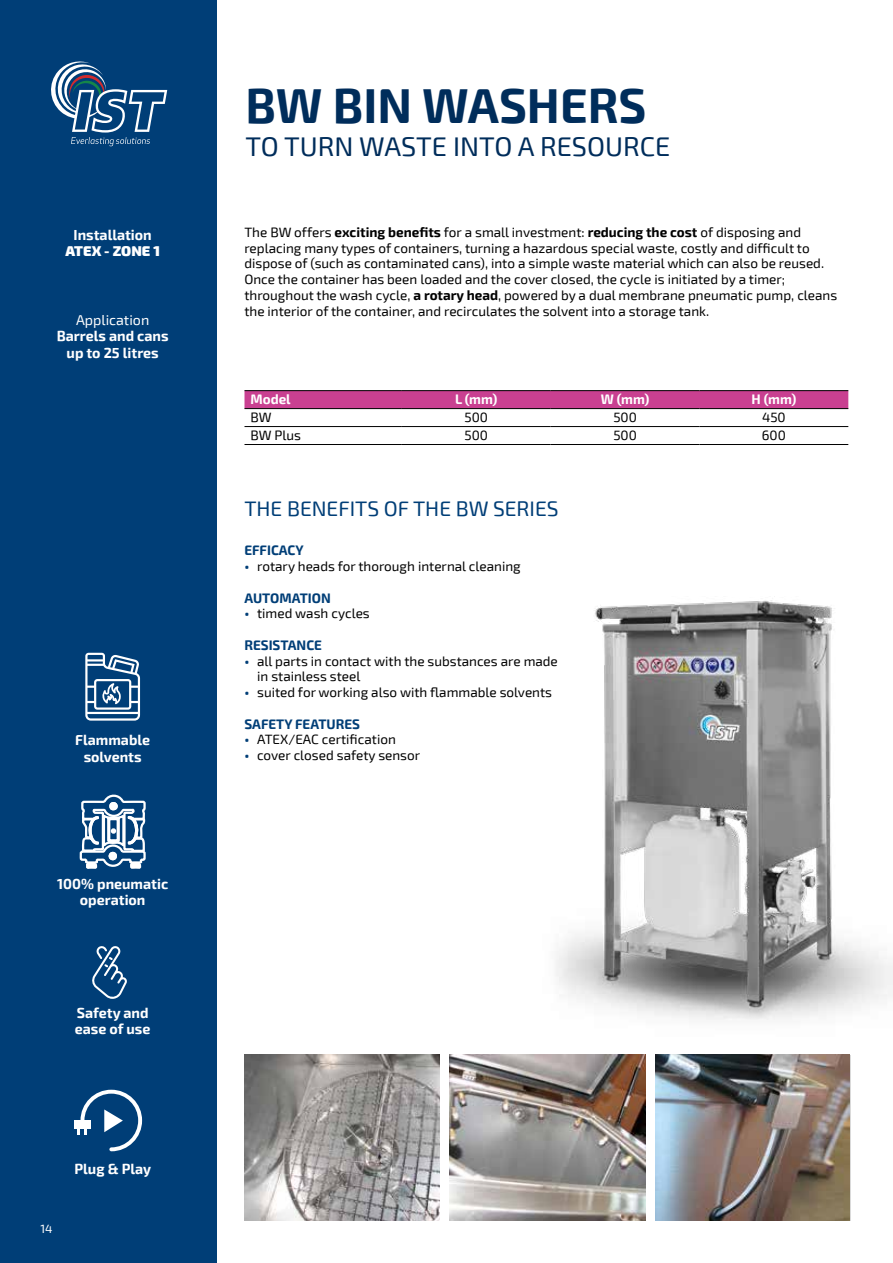
<style>
.page{position:relative;width:893px;height:1263px;background:#fff}
.page>*{position:absolute;margin:0;border:0;box-sizing:border-box;transform-origin:0 0}
.t1{font:700 48px "Exo 2";color:#002d5b}
.t2{font:27px "Exo 2";color:#002d5b}
.t3{font:21px "Exo 2";color:#003e77}
.t4{font:700 14.25px/16.5px "Exo 2";color:#fff;text-align:center}
.t5{font:14.25px "Exo 2";color:#fff}
.t6{font:900 14.25px "Exo 2";color:#fff}
.t7{font:13.5px/15.8px "Exo 2";color:#000}
.t8{font:700 13.5px "Exo 2";color:#003e77}
.t9{font:700 13.5px "Exo 2";color:#fff}
.t10{font:12px "Exo 2";color:#fff}
.s1{font-weight:700}
.s2{font-weight:700;color:#003e77}
</style>
<div class="page">
<div style="left:0;top:0;width:217px;height:1263px;background:#003e77"></div>
<svg style="left:51px;top:61px;width:116px;height:85px"></svg>
<img style="left:556px;top:600px;width:337px;height:485px">
<img style="left:244px;top:1054px;width:196px;height:166px">
<img style="left:450px;top:1054px;width:195px;height:166px">
<img style="left:655px;top:1054px;width:195px;height:166px">
<svg style="left:85px;top:653px;width:55px;height:68px"></svg>
<svg style="left:92px;top:946px;width:35px;height:53px"></svg>
<svg style="left:79px;top:794px;width:67px;height:75px"></svg>
<div style="left:80px;top:1090px;width:62px;height:61px;border:4px solid #fff;border-radius:29px"></div>
<svg style="left:104px;top:1109px;width:19px;height:23px"></svg>
<div style="left:74px;top:1120px;width:16px;height:9px;background:#fff"></div>
<svg style="left:77px;top:1129px;width:10px;height:6px"></svg>
<div style="left:244px;top:391px;width:604px;height:17px;background:#c94091"></div>
<hr style="left:244px;top:390px;width:158px;height:1px;background:#000">
<hr style="left:402px;top:390px;width:149px;height:1px;background:#000">
<hr style="left:551px;top:390px;width:148px;height:1px;background:#000">
<hr style="left:699px;top:390px;width:149px;height:1px;background:#000">
<hr style="left:244px;top:408px;width:158px;height:1px;background:#000">
<hr style="left:402px;top:408px;width:149px;height:1px;background:#000">
<hr style="left:551px;top:408px;width:148px;height:1px;background:#000">
<hr style="left:699px;top:408px;width:149px;height:1px;background:#000">
<hr style="left:244px;top:426px;width:158px;height:1px;background:#000">
<hr style="left:402px;top:426px;width:149px;height:1px;background:#000">
<hr style="left:551px;top:426px;width:148px;height:1px;background:#000">
<hr style="left:699px;top:426px;width:149px;height:1px;background:#000">
<hr style="left:244px;top:444px;width:158px;height:1px;background:#000">
<hr style="left:402px;top:444px;width:149px;height:1px;background:#000">
<hr style="left:551px;top:444px;width:148px;height:1px;background:#000">
<hr style="left:699px;top:444px;width:149px;height:1px;background:#000">
<p class="t4" style="left:74px;top:227px;width:80px">Installation</p>
<p class="t6" style="left:65px;top:242px;width:96px">ATEX - ZONE 1</p>
<p class="t5" style="left:76px;top:311px;width:75px">Application</p>
<p class="t4" style="left:57px;top:328px;width:113px">Barrels and cans up to 25 litres</p>
<p class="t4" style="left:75px;top:732px;width:76px">Flammable solvents</p>
<p class="t4" style="left:57px;top:876px;width:113px">100% pneumatic operation</p>
<p class="t4" style="left:75px;top:1005px;width:77px;text-align:left">Safety and ease of use</p>
<p class="t10" style="left:40px;top:1222px;width:14px">14</p>
<p class="t4" style="left:75px;top:1161px;width:78px">Plug &amp; Play</p>
<h1 class="t1" style="left:245px;top:77px;width:402px">BW BIN WASHERS</h1>
<h2 class="t2" style="left:245px;top:131px;width:426px">TO TURN WASTE INTO A RESOURCE</h2>
<p class="t7" style="left:244px;top:225px;width:594px">The BW offers <span class="s1">exciting benefits</span> for a small investment: <span class="s1">reducing the cost</span> of disposing and replacing many types of containers, turning a hazardous special waste, costly and difficult to dispose of (such as contaminated cans), into a simple waste material which can also be reused.<br>Once the container has been loaded and the cover closed, the cycle is initiated by a timer; throughout the wash cycle, <span class="s1">a rotary head</span>, powered by a dual membrane pneumatic pump, cleans the interior of the container, and recirculates the solvent into a storage tank.</p>
<p class="t9" style="left:250px;top:391px;width:42px">Model</p>
<p class="t9" style="left:455px;top:391px;width:44px">L (mm)</p>
<p class="t9" style="left:601px;top:391px;width:50px">W (mm)</p>
<p class="t9" style="left:752px;top:391px;width:46px">H (mm)</p>
<p class="t7" style="left:250px;top:410px;width:23px">BW</p>
<p class="t7" style="left:464px;top:410px;width:25px">500</p>
<p class="t7" style="left:613px;top:410px;width:25px">500</p>
<p class="t7" style="left:762px;top:410px;width:25px">450</p>
<p class="t7" style="left:250px;top:428px;width:52px">BW Plus</p>
<p class="t7" style="left:464px;top:428px;width:25px">500</p>
<p class="t7" style="left:613px;top:428px;width:25px">500</p>
<p class="t7" style="left:762px;top:428px;width:26px">600</p>
<h3 class="t3" style="left:244px;top:496px;width:316px">THE BENEFITS OF THE BW SERIES</h3>
<p class="t8" style="left:244px;top:543px;width:61px">EFFICACY</p>
<p class="t7" style="left:244px;top:559px;width:278px"><span class="s2">•</span> rotary heads for thorough internal cleaning</p>
<p class="t8" style="left:244px;top:590px;width:88px">AUTOMATION</p>
<p class="t7" style="left:244px;top:606px;width:127px"><span class="s2">•</span> timed wash cycles</p>
<p class="t8" style="left:244px;top:637px;width:79px">RESISTANCE</p>
<p class="t7" style="left:257px;top:653px;width:302px;text-indent:-13px"><span class="s2">•</span> all parts in contact with the substances are made in stainless steel</p>
<p class="t7" style="left:244px;top:685px;width:309px"><span class="s2">•</span> suited for working also with flammable solvents</p>
<p class="t8" style="left:244px;top:716px;width:117px">SAFETY FEATURES</p>
<p class="t7" style="left:244px;top:732px;width:153px"><span class="s2">•</span> ATEX/EAC certification</p>
<p class="t7" style="left:244px;top:748px;width:177px"><span class="s2">•</span> cover closed safety sensor</p>
</div>
